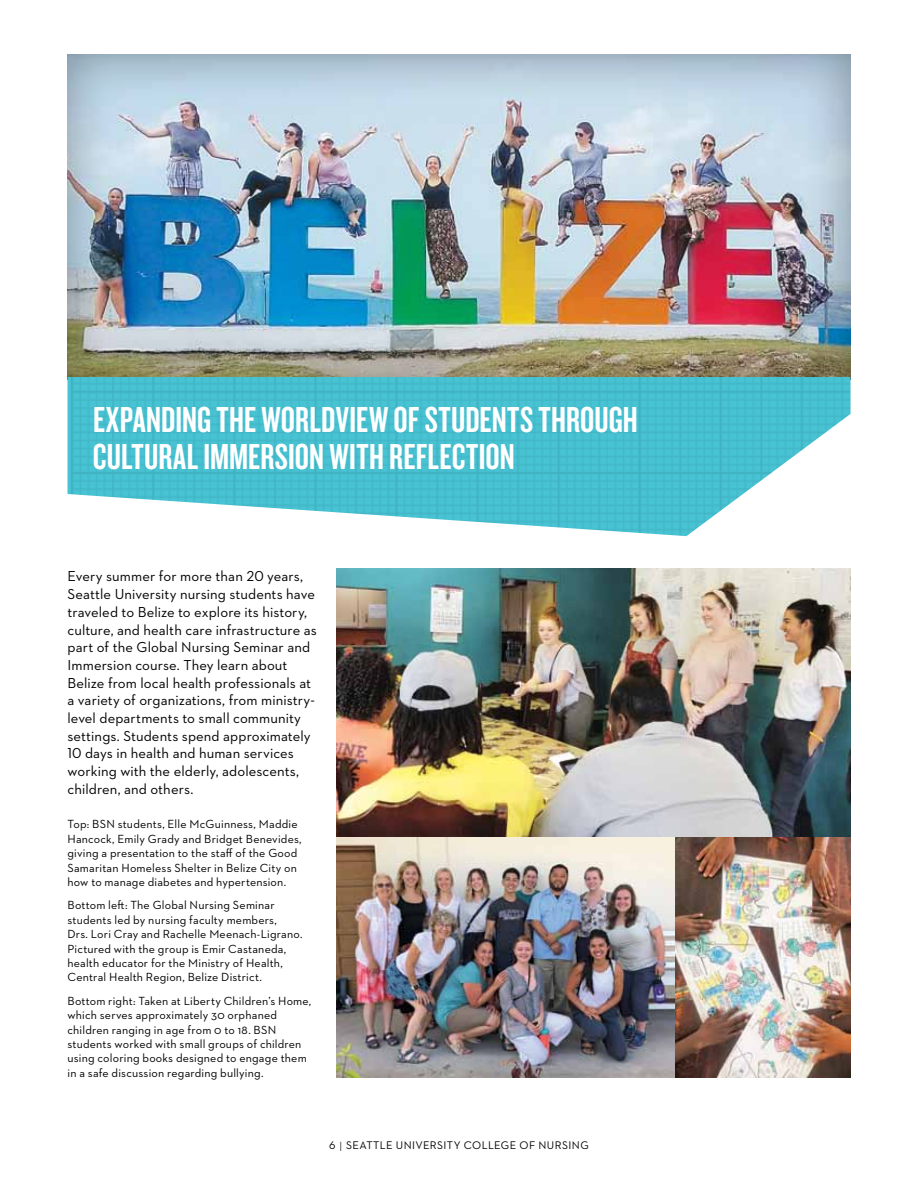
<style>
.page{position:relative;width:918px;height:1188px;background:#fff}
.page>*{position:absolute;margin:0;border:0;box-sizing:border-box;transform-origin:0 0}
.t1{font:37.5px/37.5px "Knockout 48 Featherweight";letter-spacing:.005em;color:#fff}
.t2{font:14.7px/17.7px "Neutraface 2 Text";letter-spacing:.005em;color:#000}
.t3{font:12px/14.4px "Neutraface 2 Text";letter-spacing:.015em;color:#000}
.t4{font:11.25px "Neutraface 2 Text";letter-spacing:.035em;color:#000}
.s1{font-weight:300;font-size:13.5px}
</style>
<div class="page">
<img style="left:336px;top:568px;width:514px;height:269px">
<img style="left:336px;top:838px;width:340px;height:239px">
<img style="left:676px;top:838px;width:174px;height:239px">
<div style="left:66px;top:19px;width:785px;height:361px;background:#000;opacity:.35"></div>
<img style="left:72px;top:377px;width:778px;height:159px">
<h1 class="t1" style="left:93px;top:400px;width:546px">EXPANDING THE WORLDVIEW OF STUDENTS THROUGH<br>CULTURAL IMMERSION WITH REFLECTION</h1>
<p class="t2" style="left:67px;top:567px;width:251px">Every summer for more than 20 years, Seattle U niversity nursing students have traveled to Belize to explore its history, culture, and health care infrastructure as part of the Global N ursing Seminar and<br>I mmersion course. They learn about Belize from local health professionals at a variety of organizations, from ministry&shy;level departments to small community settings. Students spend approximately 10 days in health and human services working with the elderly, adolescents, children, and others.</p>
<p class="t3" style="left:67px;top:817px;width:236px">Top: BSN students, Elle McGuinness, Maddie Hancock, Emily G rady and Bridget Benevides, giving a presentation to the staff of the Good Samaritan Homeless Shelter in Belize City on how to manage diabetes and hypertension.</p>
<p class="t3" style="left:68px;top:898px;width:237px">Bottom left: The G lobal N ursing Seminar students led by nursing faculty members,<br>Drs. Lori Cray and Rachelle Meenach-Ligrano.<br>Pictured with the group is Emir Castaneda, health educator for the Ministry of Health, Central Health Region, Belize District.</p>
<p class="t3" style="left:68px;top:993px;width:245px">Bottom right: Taken at Liberty Children’s Home, which serves approximately 30 orphaned children ranging in age from 0 to 18. BSN students worked with small groups of children using coloring books designed to engage them in a safe discussion regarding bullying.</p>
<p class="t4" style="left:329px;top:1138px;width:261px">6 <span class="s1">I</span> seattle university College of N ursing</p>
</div>
